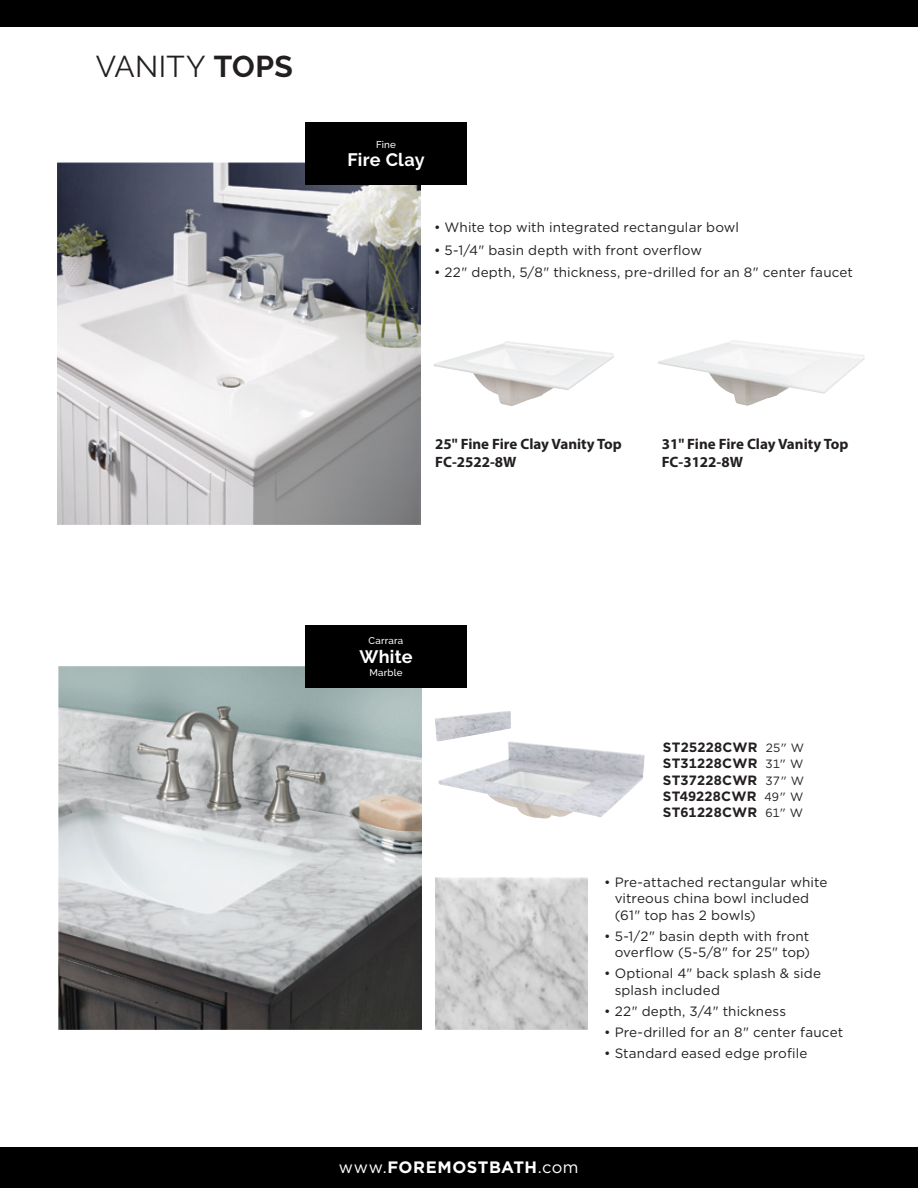
<style>
.page{position:relative;width:918px;height:1188px;background:#fff}
.page>*{position:absolute;margin:0;border:0;box-sizing:border-box;transform-origin:0 0}
.t1{font:30px "Raleway";letter-spacing:.01em;color:#231f20}
.t2{font:700 18px "Raleway";letter-spacing:.015em;color:#fff}
.t3{font:700 16.5px "Gotham";letter-spacing:.025em;color:#fff}
.t4{font:700 15px/18px "Myriad Pro";color:#231f20}
.t5{font:13.5px/16.5px "Gotham";letter-spacing:.01em;color:#231f20}
.t6{font:700 13.5px/16.2px "Gotham";letter-spacing:.015em;color:#231f20;text-align:justify}
.t7{font:500 9.75px "Raleway";letter-spacing:.02em;color:#fff}
.s1{font-weight:700}
.s2{font-weight:400;font-size:12px}
.s3{font-weight:400}
</style>
<div class="page">
<div style="left:0;top:1148px;width:918px;height:40px;background:#000"></div>
<div style="left:0;top:0;width:918px;height:27px;background:#000"></div>
<img style="left:58px;top:162px;width:362px;height:363px">
<img style="left:58px;top:667px;width:364px;height:363px">
<img style="left:658px;top:340px;width:207px;height:66px">
<img style="left:434px;top:341px;width:180px;height:65px">
<img style="left:435px;top:711px;width:210px;height:108px">
<img style="left:436px;top:878px;width:152px;height:152px">
<div style="left:305px;top:626px;width:162px;height:62px;background:#000"></div>
<div style="left:305px;top:122px;width:162px;height:63px;background:#000"></div>
<h1 class="t1" style="left:96px;top:49px;width:199px">VANITY <span class="s1">TOPS</span></h1>
<p class="t7" style="left:376px;top:139px;width:21px">Fine</p>
<h2 class="t2" style="left:347px;top:150px;width:79px">Fire Clay</h2>
<p class="t5" style="left:434px;top:219px;width:307px">• White top with integrated rectangular bowl</p>
<p class="t5" style="left:434px;top:241px;width:270px">• 5-1/4" basin depth with front overflow</p>
<p class="t5" style="left:434px;top:264px;width:421px">• 22" depth, 5/8" thickness, pre-drilled for an 8" center faucet</p>
<p class="t4" style="left:435px;top:435px;width:188px">25" Fine Fire Clay Vanity Top<br>FC-2522-8W</p>
<p class="t4" style="left:662px;top:435px;width:188px">31" Fine Fire Clay Vanity Top<br>FC-3122-8W</p>
<p class="t7" style="left:369px;top:635px;width:36px">Carrara</p>
<h2 class="t2" style="left:359px;top:646px;width:55px">White</h2>
<p class="t7" style="left:369px;top:667px;width:34px">Marble</p>
<p class="t6" style="left:663px;top:739px;width:143px">ST25228CWR <span class="s2">25" W </span>ST31228CWR <span class="s2">31" W </span>ST37228CWR <span class="s2">37" W </span>ST49228CWR <span class="s2">49" W </span>ST61228CWR <span class="s2">61" W</span></p>
<p class="t5" style="left:615px;top:873px;width:214px;text-indent:-11px">• Pre-attached rectangular white vitreous china bowl included (61" top has 2 bowls)</p>
<p class="t5" style="left:604px;top:927px;width:207px;text-align:right">• 5-1/2" basin depth with front overflow (5-5/8" for 25" top)</p>
<p class="t5" style="left:615px;top:965px;width:208px;text-indent:-11px">• Optional 4" back splash &amp; side splash included</p>
<p class="t5" style="left:604px;top:1002px;width:184px">• 22" depth, 3/4" thickness</p>
<p class="t5" style="left:604px;top:1024px;width:240px">• Pre-drilled for an 8" center faucet</p>
<p class="t5" style="left:604px;top:1045px;width:205px">• Standard eased edge profile</p>
<p class="t3" style="left:339px;top:1156px;width:241px"><span class="s3">www.</span>FOREMOSTBATH<span class="s3">.com</span></p>
</div>
